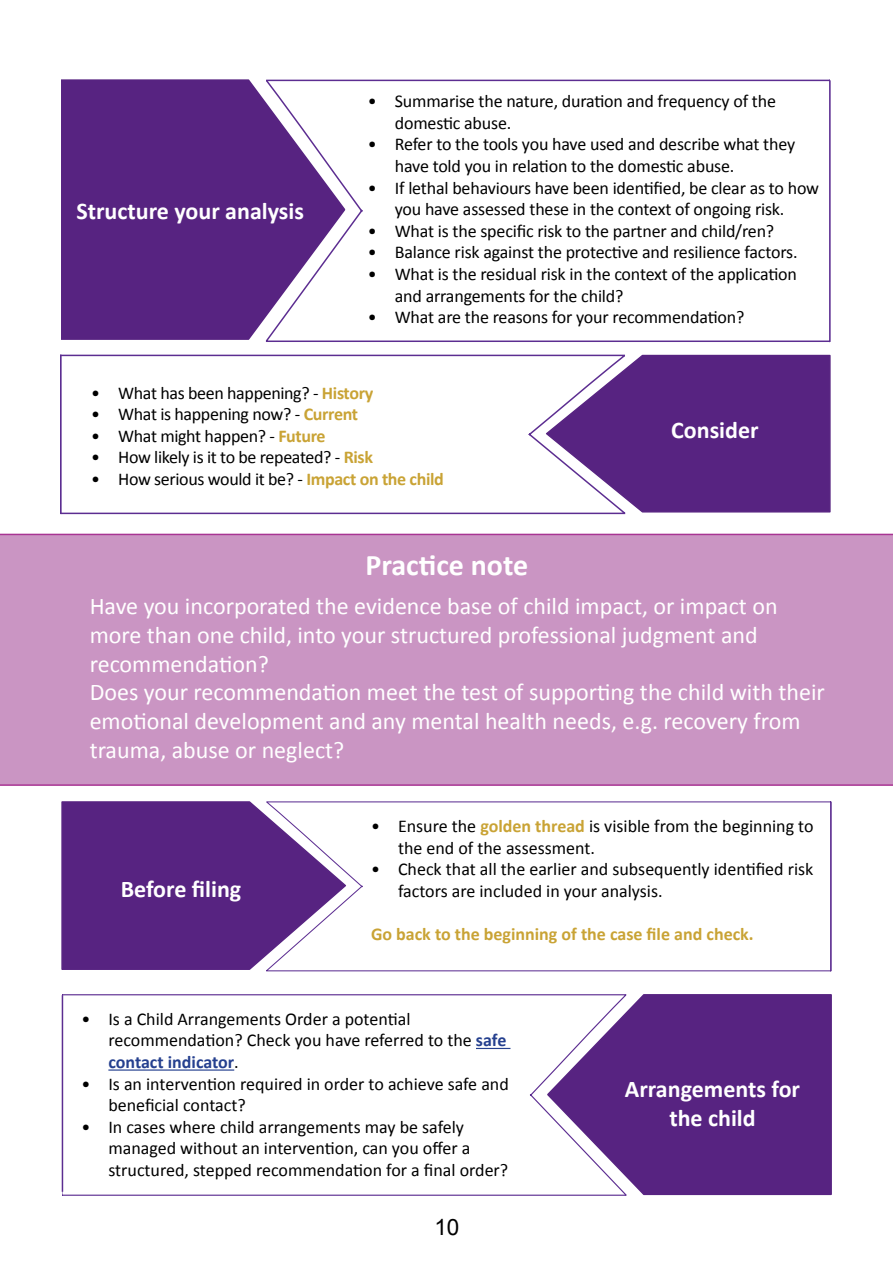
<style>
.page{position:relative;width:893px;height:1263px;background:#fff}
.page>*{position:absolute;margin:0;border:0;box-sizing:border-box;transform-origin:0 0}
.t1{font:700 30px "Calibri";color:#fff}
.t2{font:24px/28.8px "Calibri";color:#fff}
.t3{font:700 24px/28.8px "Calibri";color:#fff;text-align:center}
.t4{font:22.5px "Arial";color:#000}
.t5{font:18px/21.6px "Calibri";letter-spacing:-.01em;color:#000}
.t6{font:700 18px "Calibri";color:#c9a335}
.s1{font-weight:700;color:#c9a335}
.s2{font-weight:700;color:#25408f}
</style>
<div class="page">
<div style="left:626px;top:994px;width:205px;height:202px;background:#572381"></div>
<svg style="left:62px;top:994px;width:564px;height:202px"></svg>
<hr style="left:62px;top:995px;width:1px;height:197px;background:#5c2d91">
<hr style="left:476px;top:1048px;width:34px;height:1px;background:#25408f">
<hr style="left:108px;top:1069px;width:126px;height:2px;background:#25408f">
<div style="left:62px;top:801px;width:204px;height:169px;background:#572381"></div>
<svg style="left:266px;top:801px;width:564px;height:171px"></svg>
<hr style="left:830px;top:801px;width:2px;height:170px;background:#5c2d91">
<div style="left:0;top:534px;width:893px;height:252px;background:#ca95c3"></div>
<div style="left:625px;top:355px;width:205px;height:158px;background:#572381"></div>
<svg style="left:61px;top:354px;width:564px;height:161px"></svg>
<hr style="left:60px;top:355px;width:2px;height:159px;background:#5c2d91">
<div style="left:61px;top:79px;width:205px;height:262px;background:#572381"></div>
<svg style="left:266px;top:79px;width:564px;height:264px"></svg>
<hr style="left:829px;top:80px;width:2px;height:262px;background:#5c2d91">
<h2 class="t3" style="left:76px;top:197px;width:229px">Structure your analysis</h2>
<p class="t5" style="left:395px;top:90px;width:383px;text-indent:-27px">• Summarise the nature, duration and frequency of the domestic abuse.</p>
<p class="t5" style="left:395px;top:134px;width:402px;text-indent:-27px">• Refer to the tools you have used and describe what they have told you in relation to the domestic abuse.</p>
<p class="t5" style="left:368px;top:177px;width:453px;text-align:center">• If lethal behaviours have been identified, be clear as to how you have assessed these in the context of ongoing risk.</p>
<p class="t5" style="left:368px;top:220px;width:408px">• What is the specific risk to the partner and child/ren?</p>
<p class="t5" style="left:368px;top:242px;width:431px">• Balance risk against the protective and resilience factors.</p>
<p class="t5" style="left:395px;top:263px;width:404px;text-indent:-27px">• What is the residual risk in the context of the application and arrangements for the child?</p>
<p class="t5" style="left:368px;top:306px;width:378px">• What are the reasons for your recommendation?</p>
<p class="t5" style="left:91px;top:382px;width:284px">• What has been happening? - <span class="s1">History</span></p>
<p class="t5" style="left:91px;top:403px;width:268px">• What is happening now? - <span class="s1">Current</span></p>
<p class="t5" style="left:91px;top:425px;width:236px">• What might happen? - <span class="s1">Future</span></p>
<p class="t5" style="left:91px;top:447px;width:283px">• How likely is it to be repeated? - <span class="s1">Risk</span></p>
<p class="t5" style="left:91px;top:468px;width:354px">• How serious would it be? - <span class="s1">Impact on the child</span></p>
<h2 class="t3" style="left:671px;top:416px;width:89px">Consider</h2>
<h1 class="t1" style="left:365px;top:546px;width:164px">Practice note</h1>
<p class="t2" style="left:90px;top:592px;width:737px">Have you incorporated the evidence base of child impact, or impact on more than one child, into your structured professional judgment and recommendation?<br>Does your recommendation meet the test of supporting the child with their emotional development and any mental health needs, e.g. recovery from trauma, abuse or neglect?</p>
<h2 class="t3" style="left:121px;top:875px;width:122px">Before filing</h2>
<p class="t5" style="left:398px;top:815px;width:417px;text-indent:-27px">• Ensure the <span class="s1">golden thread</span> is visible from the beginning to the end of the assessment.</p>
<p class="t5" style="left:398px;top:858px;width:417px;text-indent:-27px">• Check that all the earlier and subsequently identified risk factors are included in your analysis.</p>
<p class="t6" style="left:371px;top:922px;width:384px">Go back to the beginning of the case file and check.</p>
<p class="t5" style="left:108px;top:1008px;width:399px;text-indent:-27px">• Is a Child Arrangements Order a potential recommendation? Check you have referred to the <span class="s2">safe contact indicator</span>.</p>
<p class="t5" style="left:108px;top:1073px;width:402px;text-indent:-27px">• Is an intervention required in order to achieve safe and beneficial contact?</p>
<p class="t5" style="left:108px;top:1116px;width:401px;text-indent:-27px">• In cases where child arrangements may be safely managed without an intervention, can you offer a structured, stepped recommendation for a final order?</p>
<p class="t4" style="left:434px;top:1212px;width:27px">10</p>
<h2 class="t3" style="left:625px;top:1074px;width:177px">Arrangements for the child</h2>
</div>
